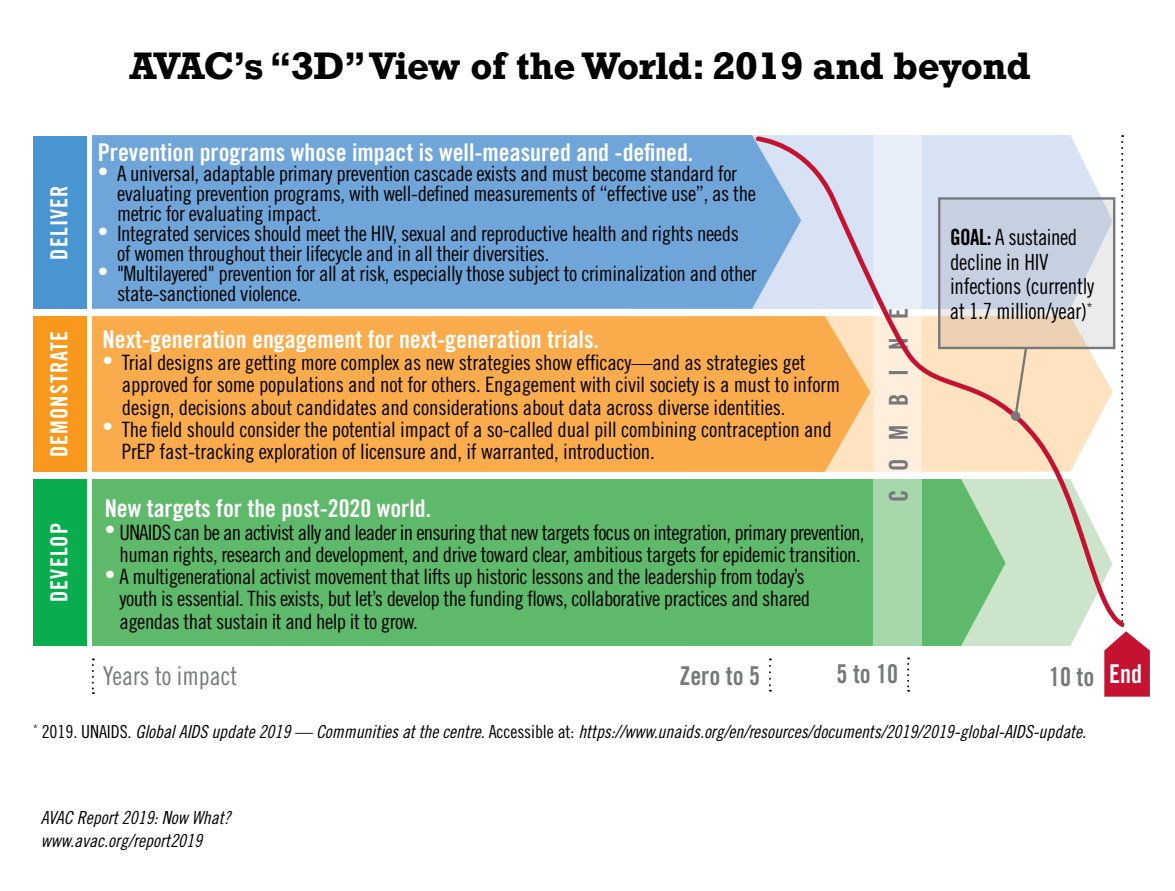
<style>
.page{position:relative;width:1175px;height:891px;background:#fff}
.page>*{position:absolute;margin:0;border:0;box-sizing:border-box;transform-origin:0 0}
.t1{font:700 36px "Rockwell";letter-spacing:-.02em;color:#000}
.t2{font:25.88px "Trade Gothic Bold Cond Twenty";color:#77787b;scale:.95 1}
.t3{font:25.88px "Trade Gothic Cond Eighteen";color:#77787b;scale:.95 1}
.t4{font:25.88px "Trade Gothic Bold Cond Twenty";letter-spacing:.75em;color:#77787b;scale:.95 1}
.t5{font:24.53px "Trade Gothic Bold Cond Twenty";color:#fff}
.t6{font:23.62px "Trade Gothic Bold Cond Twenty";letter-spacing:.05em;color:#fff;scale:.95 1}
.t7{font:22.28px/24.8px "Trade Gothic Cond Eighteen";letter-spacing:-.01em;color:#000;scale:.95 1}
.t8{font:21.15px/22.3px "Trade Gothic Cond Eighteen";letter-spacing:-.02em;color:#000}
.t9{font:18px/22.5px "Trade Gothic Cond Eighteen Obl";letter-spacing:-.005em;color:#000}
.s1{color:#fff}
.s2{font-family:"Trade Gothic Bold Cond Twenty"}
.s3{font-family:"Trade Gothic Cond Eighteen"}
</style>
<div class="page">
<div style="left:92px;top:316px;width:661px;height:156px;background:#faab4b"></div>
<div style="left:33px;top:316px;width:54px;height:156px;background:#f8991d"></div>
<svg style="left:1005px;top:631px;width:73px;height:15px"></svg>
<div style="left:92px;top:479px;width:913px;height:167px;background:#5fb96a"></div>
<div style="left:33px;top:479px;width:54px;height:167px;background:#0aad4d"></div>
<svg style="left:769px;top:666px;width:2px;height:26px"></svg>
<svg style="left:92px;top:658px;width:2px;height:36px"></svg>
<svg style="left:907px;top:658px;width:2px;height:34px"></svg>
<svg style="left:1104px;top:631px;width:45px;height:66px;background:#cd3750"></svg>
<div style="left:92px;top:135px;width:661px;height:174px;background:#6fa5d8"></div>
<div style="left:33px;top:136px;width:54px;height:173px;background:#4995d1"></div>
<div style="left:872px;top:135px;width:49px;height:511px;background:#a6d8ac"></div>
<svg style="left:753px;top:135px;width:372px;height:496px;background:#cad3b7"></svg>
<svg style="left:941px;top:200px;width:171px;height:146px;background:#d2d4da"></svg>
<svg style="left:1012px;top:345px;width:16px;height:74px"></svg>
<svg style="left:1010px;top:411px;width:10px;height:10px"></svg>
<div style="left:938px;top:197px;width:177px;height:152px;border:2px solid #77787b"></div>
<p class="t6" style="left:45px;top:260px;width:79px;rotate:-90deg">DELIVER</p>
<p class="t6" style="left:45px;top:457px;width:134px;rotate:-90deg">DEMONSTRATE</p>
<p class="t6" style="left:45px;top:602px;width:85px;rotate:-90deg">DEVELOP</p>
<h1 class="t1" style="left:129px;top:43px;width:903px">AVAC’s “3D” View of the World: 2019 and beyond</h1>
<p class="t5" style="left:98px;top:138px;width:597px">Prevention programs whose impact is well-measured and -defined.</p>
<p class="t8" style="left:117px;top:164px;width:640px;line-height:20px;text-indent:-19px"><span class="s1">•</span> A universal, adaptable primary prevention cascade exists and must become standard for evaluating prevention programs, with well-defined measurements of “effective use”, as the metric for evaluating impact.</p>
<p class="t8" style="left:117px;top:224px;width:623px;line-height:20px;text-indent:-19px"><span class="s1">•</span> Integrated services should meet the HIV, sexual and reproductive health and rights needs of women throughout their lifecycle and in all their diversities.</p>
<p class="t8" style="left:117px;top:264px;width:641px;line-height:20px;text-indent:-19px"><span class="s1">•</span> "Multilayered" prevention for all at risk, especially those subject to criminalization and other state-sanctioned violence.</p>
<p class="t7" style="left:949px;top:224px;width:154px"><span class="s2">GOAL:</span> A sustained decline in HIV infections (currently at 1.7 million/year)<sup>*</sup></p>
<p class="t4" style="left:882px;top:502px;width:205px;rotate:-90deg">COMBINE</p>
<p class="t5" style="left:103px;top:324px;width:498px">Next-generation engagement for next-generation trials.</p>
<p class="t8" style="left:122px;top:351px;width:720px;text-indent:-19px"><span class="s1">•</span> Trial designs are getting more complex as new strategies show efficacy—and as strategies get approved for some populations and not for others. Engagement with civil society is a must to inform design, decisions about candidates and considerations about data across diverse identities.</p>
<p class="t8" style="left:103px;top:418px;width:730px"><span class="s1">•</span> The field should consider the potential impact of a so-called dual pill combining contraception and</p>
<p class="t8" style="left:122px;top:440px;width:534px">PrEP fast-tracking exploration of licensure and, if warranted, introduction.</p>
<p class="t5" style="left:105px;top:494px;width:328px">New targets for the post-2020 world.</p>
<p class="t8" style="left:105px;top:521px;width:761px;text-align:center"><span class="s1">•</span> UNAIDS can be an activist ally and leader in ensuring that new targets focus on integration, primary prevention, human rights, research and development, and drive toward clear, ambitious targets for epidemic transition.</p>
<p class="t8" style="left:120px;top:565px;width:692px;text-indent:-15px"><span class="s1">•</span> A multigenerational activist movement that lifts up historic lessons and the leadership from today’s youth is essential. This exists, but let’s develop the funding flows, collaborative practices and shared agendas that sustain it and help it to grow.</p>
<p class="t3" style="left:103px;top:660px;width:143px">Years to impact</p>
<p class="t2" style="left:679px;top:660px;width:87px">Zero to 5</p>
<p class="t2" style="left:836px;top:658px;width:66px">5 to 10</p>
<p class="t2" style="left:1049px;top:661px;width:99px">10 to <span class="s1">End</span></p>
<p class="t9" style="left:33px;top:720px;width:1054px"><sup>*</sup> <span class="s3">2019. UNAIDS.</span> Global AIDS update 2019 — Communities at the centre. <span class="s3">Accessible at:</span> https://www.unaids.org/en/resources/documents/2019/2019-global-AIDS-update.</p>
<p class="t9" style="left:41px;top:806px;width:191px">AVAC Report 2019: Now What? www.avac.org/report2019</p>
</div>
